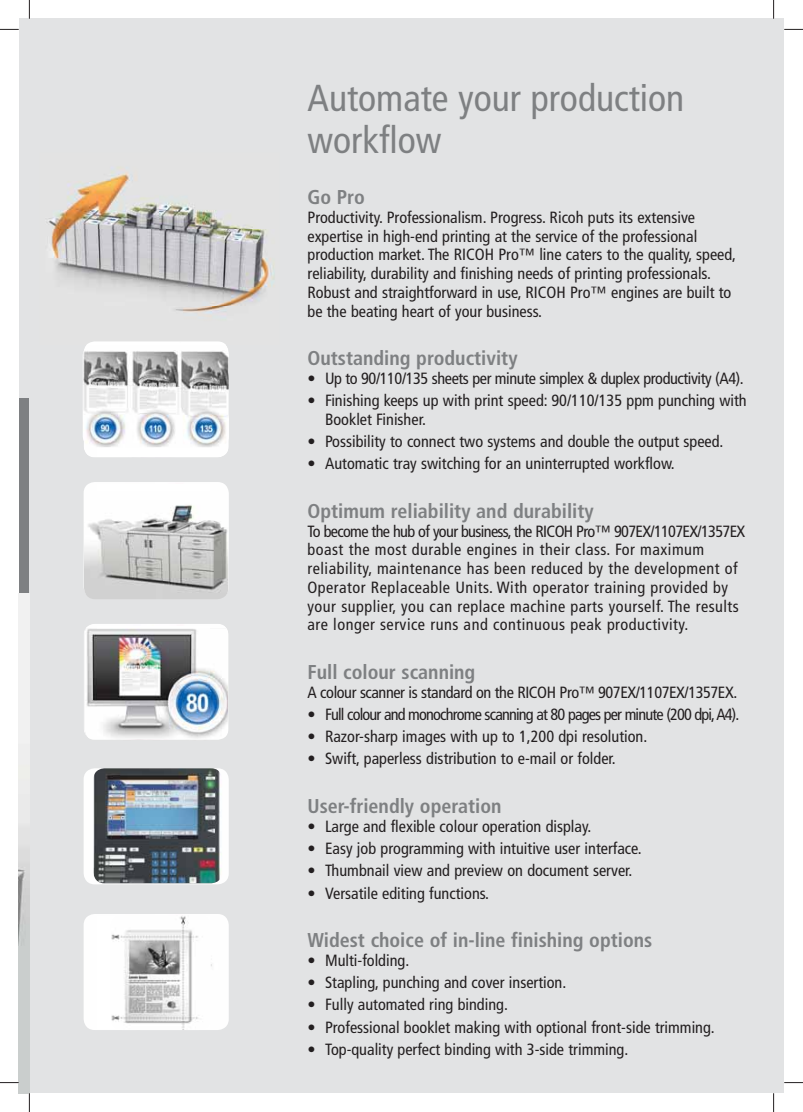
<style>
.page{position:relative;width:803px;height:1112px;background:#fff}
.page>*{position:absolute;margin:0;border:0;box-sizing:border-box;transform-origin:0 0}
.t1{font:condensed 37.5px/42.5px "Frutiger";color:#7e8082}
.t2{font:700 condensed 20px "Frutiger";color:#7e8082}
.t3{font:condensed 16.25px/18.8px "Frutiger";color:#231f20}
.t4{font:condensed 16.25px/18.8px "Frutiger";letter-spacing:.03em;color:#231f20}
.t5{font:condensed 16.25px "Frutiger";letter-spacing:-.025em;color:#231f20}
.t6{font:condensed 16.25px "Frutiger";letter-spacing:-.05em;color:#231f20}
</style>
<div class="page">
<div style="left:19px;top:398px;width:10px;height:195px;background:#7e8082"></div>
<div style="left:19px;top:19px;width:10px;height:379px;background:#e2e3e4"></div>
<div style="left:29px;top:19px;width:755px;height:1073px;background:#e2e3e4"></div>
<img style="left:84px;top:345px;width:145px;height:112px">
<div style="left:97px;top:344px;width:112px;height:112px;background:#fff"></div>
<img style="left:84px;top:482px;width:145px;height:116px;border-radius:11px">
<div style="left:97px;top:484px;width:112px;height:113px;background:#fff"></div>
<img style="left:84px;top:624px;width:142px;height:109px">
<img style="left:84px;top:768px;width:145px;height:116px;border-radius:11px">
<div style="left:84px;top:913px;width:145px;height:116px;background:#fefefe;border-radius:11px"></div>
<div style="left:97px;top:916px;width:112px;height:112px;background:#fff"></div>
<img style="left:93px;top:768px;width:129px;height:115px;border-radius:11px">
<img style="left:111px;top:914px;width:100px;height:115px;border-radius:11px">
<img style="left:19px;top:593px;width:10px;height:499px">
<img style="left:47px;top:167px;width:228px;height:150px">
<img style="left:87px;top:341px;width:139px;height:4px">
<img style="left:97px;top:344px;width:112px;height:1px">
<img style="left:83px;top:345px;width:146px;height:102px;border-radius:11px">
<img style="left:84px;top:491px;width:144px;height:108px">
<img style="left:85px;top:628px;width:143px;height:111px">
<img style="left:97px;top:628px;width:112px;height:110px">
<svg style="left:0;top:29px;width:19px;height:1px"></svg>
<svg style="left:784px;top:29px;width:19px;height:1px"></svg>
<svg style="left:0;top:1081px;width:19px;height:2px"></svg>
<svg style="left:784px;top:1082px;width:19px;height:1px"></svg>
<svg style="left:29px;top:0;width:1px;height:19px"></svg>
<svg style="left:29px;top:1092px;width:1px;height:19px"></svg>
<svg style="left:773px;top:0;width:1px;height:19px"></svg>
<svg style="left:773px;top:1092px;width:1px;height:19px"></svg>
<h1 class="t1" style="left:307px;top:79px;width:378px">Automate your production workflow</h1>
<p class="t2" style="left:307px;top:189px;width:59px">Go Pro</p>
<p class="t3" style="left:307px;top:209px;width:430px">Productivity. Professionalism. Progress. Ricoh puts its extensive expertise in high-end printing at the service of the professional production market. The RICOH Pro™ line caters to the quality, speed, reliability, durability and finishing needs of printing professionals.<br>Robust and straightforward in use, RICOH Pro™ engines are built to be the beating heart of your business.</p>
<p class="t2" style="left:307px;top:350px;width:212px">Outstanding productivity</p>
<p class="t5" style="left:307px;top:371px;width:438px">• Up to 90/110/135 sheets per minute simplex &amp; duplex productivity (A4).</p>
<p class="t3" style="left:325px;top:392px;width:423px;text-indent:-17px">• Finishing keeps up with print speed: 90/110/135 ppm punching with<br>Booklet Finisher.</p>
<p class="t3" style="left:307px;top:433px;width:417px">• Possibility to connect two systems and double the output speed.</p>
<p class="t3" style="left:307px;top:455px;width:369px">• Automatic tray switching for an uninterrupted workflow.</p>
<p class="t2" style="left:307px;top:502px;width:288px">Optimum reliability and durability</p>
<p class="t4" style="left:307px;top:522px;width:439px">To become the hub of your business, the RICOH Pro™ 907EX/1107EX/1357EX boast the most durable engines in their class. For maximum reliability, maintenance has been reduced by the development of Operator Replaceable Units. With operator training provided by your supplier, you can replace machine parts yourself. The results are longer service runs and continuous peak productivity.</p>
<p class="t2" style="left:307px;top:663px;width:169px">Full colour scanning</p>
<p class="t5" style="left:307px;top:685px;width:431px">A colour scanner is standard on the RICOH Pro™ 907EX/1107EX/1357EX.</p>
<p class="t6" style="left:307px;top:707px;width:433px">• Full colour and monochrome scanning at 80 pages per minute (200 dpi, A4).</p>
<p class="t3" style="left:307px;top:728px;width:341px">• Razor-sharp images with up to 1,200 dpi resolution.</p>
<p class="t3" style="left:307px;top:750px;width:310px">• Swift, paperless distribution to e-mail or folder.</p>
<p class="t2" style="left:307px;top:797px;width:196px">User-friendly operation</p>
<p class="t3" style="left:307px;top:817px;width:285px">• Large and flexible colour operation display.</p>
<p class="t3" style="left:307px;top:840px;width:336px">• Easy job programming with intuitive user interface.</p>
<p class="t3" style="left:307px;top:862px;width:326px">• Thumbnail view and preview on document server.</p>
<p class="t3" style="left:307px;top:884px;width:183px">• Versatile editing functions.</p>
<p class="t2" style="left:307px;top:931px;width:346px">Widest choice of in-line finishing options</p>
<p class="t3" style="left:307px;top:951px;width:103px">• Multi-folding.</p>
<p class="t3" style="left:307px;top:973px;width:260px">• Stapling, punching and cover insertion.</p>
<p class="t3" style="left:307px;top:996px;width:202px">• Fully automated ring binding.</p>
<p class="t3" style="left:307px;top:1018px;width:409px">• Professional booklet making with optional front-side trimming.</p>
<p class="t3" style="left:307px;top:1040px;width:322px">• Top-quality perfect binding with 3-side trimming.</p>
</div>
